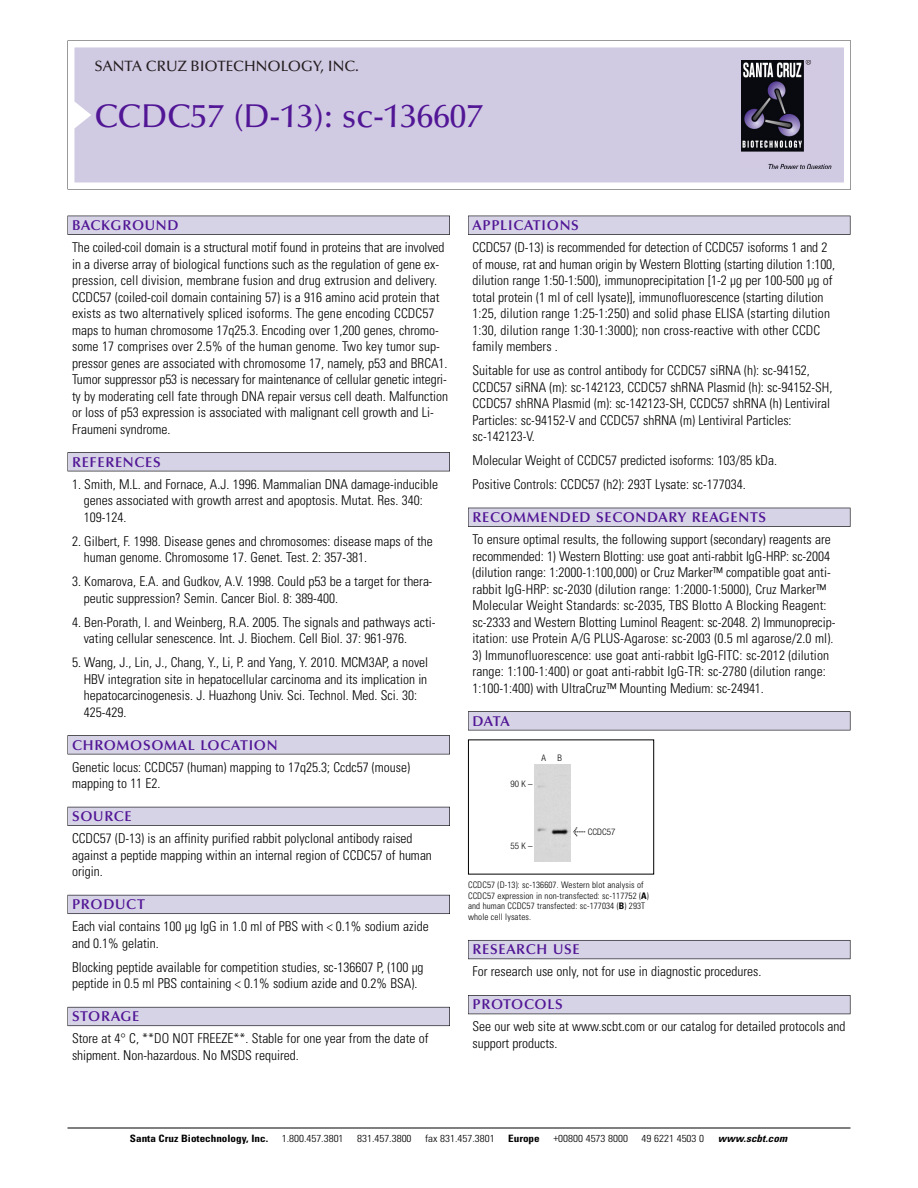
<style>
.page{position:relative;width:918px;height:1188px;background:#fff}
.page>*{position:absolute;margin:0;border:0;box-sizing:border-box;transform-origin:0 0}
.t1{font:500 33px "Optima";color:#511695}
.t2{font:500 15px "Optima";color:#231f20}
.t3{font:600 14.25px "Optima";letter-spacing:.05em;color:#511695}
.t4{font:300 condensed 13.5px/16.5px "Univers";color:#000}
.t5{font:300 condensed 10.2px "Univers";color:#000;scale:1.1 1}
.t6{font:700 condensed 10.2px "Univers";color:#000;scale:1.1 1}
.t7{font:italic 700 condensed 10.2px "Univers";letter-spacing:.005em;color:#000;scale:1.1 1}
.t8{font:300 condensed 9px/10.5px "Univers";letter-spacing:.015em;color:#000}
.t9{font:300 condensed 9px "Helvetica Neue";color:#000}
.s1{font-family:"Meta Plus";font-weight:400;font-stretch:normal;font-size:10.5px}
.s2{font-weight:700}
</style>
<div class="page">
<svg style="left:68px;top:40px;width:783px;height:149px"></svg>
<div style="left:74px;top:47px;width:770px;height:135px;background:#d1cae3"></div>
<img style="left:741px;top:60px;width:90px;height:108px">
<div style="left:68px;top:216px;width:382px;height:19px;background:#525155"></div>
<div style="left:68px;top:216px;width:381px;height:18px;background:#d7d3e7"></div>
<div style="left:68px;top:452px;width:382px;height:19px;background:#525155"></div>
<div style="left:68px;top:453px;width:381px;height:18px;background:#d7d3e7"></div>
<div style="left:68px;top:735px;width:382px;height:19px;background:#545357"></div>
<div style="left:68px;top:736px;width:381px;height:18px;background:#d7d3e7"></div>
<div style="left:68px;top:807px;width:382px;height:19px;background:#54535a"></div>
<div style="left:68px;top:807px;width:381px;height:18px;background:#d7d3e7"></div>
<div style="left:68px;top:895px;width:382px;height:19px;background:#5b5a62"></div>
<div style="left:68px;top:895px;width:381px;height:18px;background:#d7d3e7"></div>
<div style="left:68px;top:1007px;width:382px;height:19px;background:#66646e"></div>
<div style="left:68px;top:1007px;width:381px;height:18px;background:#d7d3e7"></div>
<div style="left:468px;top:216px;width:382px;height:19px;background:#525155"></div>
<div style="left:468px;top:216px;width:382px;height:18px;background:#d7d3e7"></div>
<div style="left:468px;top:508px;width:382px;height:19px;background:#515055"></div>
<div style="left:468px;top:508px;width:382px;height:18px;background:#d7d3e7"></div>
<div style="left:468px;top:711px;width:382px;height:19px;background:#545357"></div>
<div style="left:468px;top:712px;width:382px;height:18px;background:#d7d3e7"></div>
<div style="left:468px;top:940px;width:382px;height:19px;background:#5b5961"></div>
<div style="left:468px;top:941px;width:382px;height:18px;background:#d7d3e7"></div>
<div style="left:468px;top:995px;width:382px;height:19px;background:#535259"></div>
<div style="left:468px;top:996px;width:382px;height:18px;background:#d7d3e7"></div>
<hr style="left:68px;top:1128px;width:782px;height:1px;background:#000">
<div style="left:468px;top:740px;width:186px;height:134px;border:1px solid #000"></div>
<div style="left:535px;top:765px;width:36px;height:97px;background:#d7d7d7"></div>
<p class="t2" style="left:94px;top:61px;width:266px">SANTA CRUZ BIOTECHNOLOGY, INC.</p>
<h1 class="t1" style="left:94px;top:103px;width:390px">CCDC57 (D-13): sc-136607</h1>
<p class="t3" style="left:72px;top:219px;width:108px">BACKGROUND</p>
<p class="t4" style="left:72px;top:240px;width:378px">The coiled-coil domain is a structural motif found in proteins that are involved in a diverse array of biological functions such as the regulation of gene ex&shy;pression, cell division, membrane fusion and drug extrusion and delivery.<br>CCDC57 (coiled-coil domain containing 57) is a 916 amino acid protein that exists as two alternatively spliced isoforms. The gene encoding CCDC57 maps to human chromosome 17q25.3. Encoding over 1,200 genes, chromo&shy;some 17 comprises over 2.5% of the human genome. Two key tumor sup&shy;pressor genes are associated with chromosome 17, namely, p53 and BRCA1.<br>Tumor suppressor p53 is necessary for maintenance of cellular genetic integri&shy;ty by moderating cell fate through DNA repair versus cell death. Malfunction or loss of p53 expression is associated with malignant cell growth and Li-Fraumeni syndrome.</p>
<p class="t3" style="left:72px;top:456px;width:90px">REFERENCES</p>
<p class="t4" style="left:84px;top:477px;width:356px;text-indent:-12px">1. Smith, M.L. and Fornace, A.J. 1996. Mammalian DNA damage-inducible genes associated with growth arrest and apoptosis. Mutat. Res. 340:<br>109-124.</p>
<p class="t4" style="left:84px;top:534px;width:351px;text-indent:-12px">2. Gilbert, F. 1998. Disease genes and chromosomes: disease maps of the human genome. Chromosome 17. Genet. Test. 2: 357-381.</p>
<p class="t4" style="left:84px;top:574px;width:350px;text-indent:-12px">3. Komarova, E.A. and Gudkov, A.V. 1998. Could p53 be a target for thera&shy;peutic suppression? Semin. Cancer Biol. 8: 389-400.</p>
<p class="t4" style="left:84px;top:615px;width:353px;text-indent:-12px">4. Ben-Porath, I. and Weinberg, R.A. 2005. The signals and pathways acti&shy;vating cellular senescence. Int. J. Biochem. Cell Biol. 37: 961-976.</p>
<p class="t4" style="left:84px;top:655px;width:346px;text-indent:-12px">5. Wang, J., Lin, J., Chang, Y., Li, P. and Yang, Y. 2010. MCM3AP, a novel HBV integration site in hepatocellular carcinoma and its implication in hepatocarcinogenesis. J. Huazhong Univ. Sci. Technol. Med. Sci. 30:<br>425-429.</p>
<p class="t3" style="left:72px;top:739px;width:207px">CHROMOSOMAL LOCATION</p>
<p class="t4" style="left:72px;top:760px;width:340px">Genetic locus: CCDC57 (human) mapping to 17q25.3; Ccdc57 (mouse) mapping to 11 E2.</p>
<p class="t3" style="left:72px;top:811px;width:61px">SOURCE</p>
<p class="t4" style="left:72px;top:831px;width:361px">CCDC57 (D-13) is an affinity purified rabbit polyclonal antibody raised against a peptide mapping within an internal region of CCDC57 of human origin.</p>
<p class="t3" style="left:72px;top:899px;width:74px">PRODUCT</p>
<p class="t4" style="left:72px;top:919px;width:358px">Each vial contains 100 µg IgG in 1.0 ml of PBS with &lt; 0.1% sodium azide and 0.1% gelatin.</p>
<p class="t4" style="left:72px;top:960px;width:353px">Blocking peptide available for competition studies, sc-136607 P, (100 µg peptide in 0.5 ml PBS containing &lt; 0.1% sodium azide and 0.2% BSA).</p>
<p class="t3" style="left:72px;top:1011px;width:69px">STORAGE</p>
<p class="t4" style="left:72px;top:1031px;width:358px">Store at 4° C, **DO NOT FREEZE**. Stable for one year from the date of shipment. Non-hazardous. No MSDS required.</p>
<p class="t3" style="left:473px;top:219px;width:108px">APPLICATIONS</p>
<p class="t4" style="left:473px;top:240px;width:364px">CCDC57 (D-13) is recommended for detection of CCDC57 isoforms 1 and 2 of mouse, rat and human origin by Western Blotting (starting dilution 1:100, dilution range 1:50-1:500), immunoprecipitation [1-2 µg per 100-500 µg of total protein (1 ml of cell lysate)], immunofluorescence (starting dilution 1:25, dilution range 1:25-1:250) and solid phase ELISA (starting dilution 1:30, dilution range 1:30-1:3000); non cross-reactive with other CCDC family members .</p>
<p class="t4" style="left:473px;top:363px;width:361px">Suitable for use as control antibody for CCDC57 siRNA (h): sc-94152, CCDC57 siRNA (m): sc-142123, CCDC57 shRNA Plasmid (h): sc-94152-SH, CCDC57 shRNA Plasmid (m): sc-142123-SH, CCDC57 shRNA (h) Lentiviral Particles: sc-94152-V and CCDC57 shRNA (m) Lentiviral Particles: sc-142123-V.</p>
<p class="t4" style="left:473px;top:449px;width:306px;line-height:24px">Molecular Weight of CCDC57 predicted isoforms: 103/85 kDa.<br>Positive Controls: CCDC57 (h2): 293T Lysate: sc-177034.</p>
<p class="t3" style="left:473px;top:512px;width:295px">RECOMMENDED SECONDARY REAGENTS</p>
<p class="t4" style="left:473px;top:532px;width:364px">To ensure optimal results, the following support (secondary) reagents are recommended: 1) Western Blotting: use goat anti-rabbit IgG-HRP: sc-2004 (dilution range: 1:2000-1:100,000) or Cruz Marker™ compatible goat anti&shy;rabbit IgG-HRP: sc-2030 (dilution range: 1:2000-1:5000), Cruz Marker™ Molecular Weight Standards: sc-2035, TBS Blotto A Blocking Reagent: sc-2333 and Western Blotting Luminol Reagent: sc-2048. 2) Immunoprecip&shy;itation: use Protein A/G PLUS-Agarose: sc-2003 (0.5 ml agarose/2.0 ml).</p>
<p class="t4" style="left:473px;top:648px;width:358px">3) Immunofluorescence: use goat anti-rabbit IgG-FITC: sc-2012 (dilution range: 1:100-1:400) or goat anti-rabbit IgG-TR: sc-2780 (dilution range:<br>1:100-1:400) with UltraCruz™ Mounting Medium: sc-24941.</p>
<p class="t3" style="left:473px;top:715px;width:39px">DATA</p>
<p class="t9" style="left:510px;top:781px;width:24px">90K–</p>
<p class="t9" style="left:541px;top:755px;width:6px">A</p>
<p class="t9" style="left:558px;top:755px;width:6px">B</p>
<p class="t9" style="left:510px;top:842px;width:24px">55K–</p>
<p class="t9" style="left:573px;top:829px;width:44px"><span class="s1">&lt;</span> CCDC57</p>
<p class="t8" style="left:468px;top:881px;width:182px">CCDC57 (D-13): sc-136607. Western blot analysis of CCDC57 expression in non-transfected: sc-117752 (<span class="s2">A</span>) and human CCDC57 transfected: sc-177034 (<span class="s2">B</span>) 293T whole cell lysates.</p>
<p class="t3" style="left:473px;top:944px;width:109px">RESEARCH USE</p>
<p class="t4" style="left:473px;top:965px;width:290px">For research use only, not for use in diagnostic procedures.</p>
<p class="t3" style="left:473px;top:999px;width:92px">PROTOCOLS</p>
<p class="t4" style="left:473px;top:1020px;width:375px">See our web site at www.scbt.com or our catalog for detailed protocols and support products.</p>
<p class="t6" style="left:130px;top:1135px;width:127px">Santa Cruz Biotechnology, Inc.</p>
<p class="t5" style="left:282px;top:1135px;width:58px">1.800.457.3801</p>
<p class="t5" style="left:357px;top:1135px;width:51px">831.457.3800</p>
<p class="t5" style="left:425px;top:1135px;width:65px">fax 831.457.3801</p>
<p class="t6" style="left:508px;top:1135px;width:30px">Europe</p>
<p class="t5" style="left:553px;top:1135px;width:69px">+00800 4573 8000</p>
<p class="t5" style="left:642px;top:1135px;width:58px">49 6221 4503 0</p>
<p class="t7" style="left:718px;top:1135px;width:64px">www.scbt.com</p>
</div>
